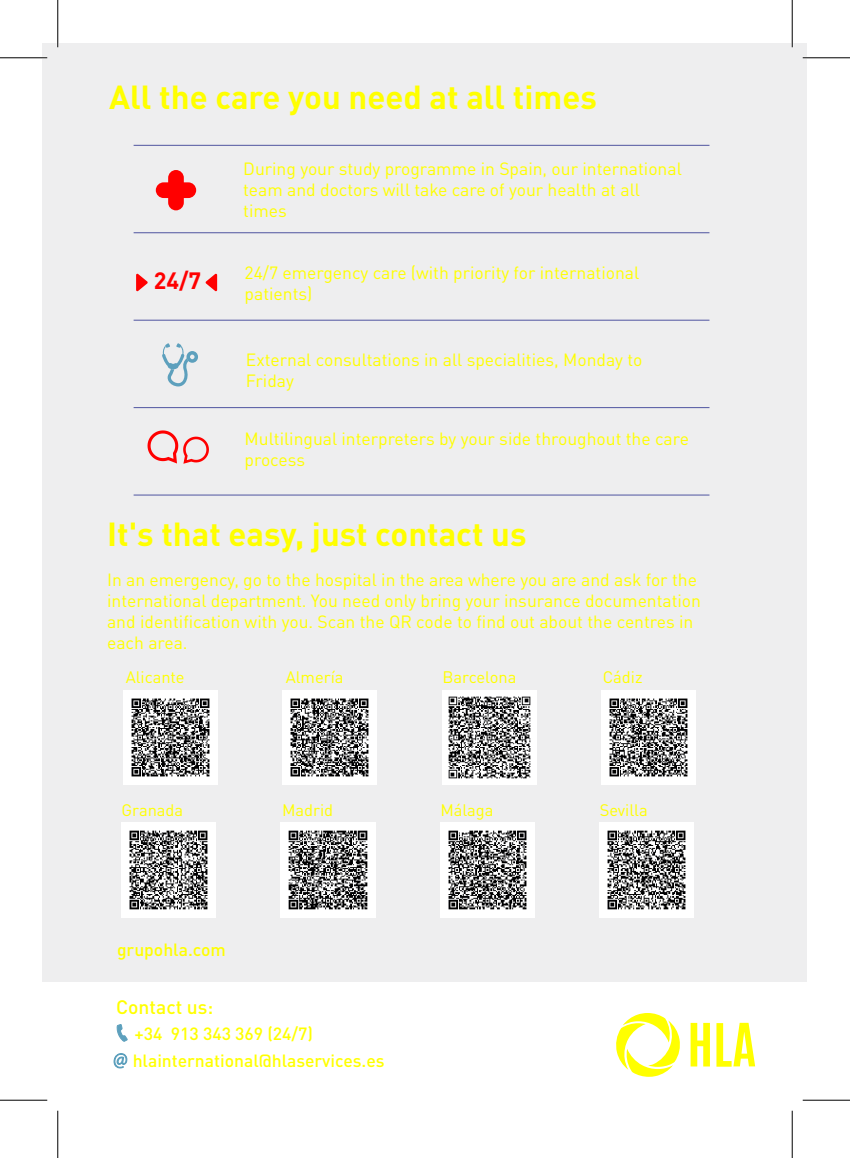
<style>
.page{position:relative;width:850px;height:1158px;background:#fff}
.page>*{position:absolute;margin:0;border:0;box-sizing:border-box;transform-origin:0 0}
.t1{font:700 32.9px "DIN Pro";color:#ff0}
.t2{font:700 23.28px "DIN Pro";color:#f00}
.t3{font:500 19.25px "DIN Pro";color:#ff0}
.t4{font:17.5px/21px "DIN Pro";color:#ff0}
.t5{font:500 17.5px/26.8px "DIN Pro";color:#ff0}
.t6{font:16.45px "DIN Pro";color:#ff0}
</style>
<div class="page">
<div style="left:43px;top:43px;width:764px;height:938px;background:#eeeeef"></div>
<svg style="left:690px;top:1022px;width:20px;height:44px"></svg>
<svg style="left:716px;top:1022px;width:39px;height:44px"></svg>
<svg style="left:616px;top:1013px;width:64px;height:63px"></svg>
<svg style="left:156px;top:170px;width:40px;height:40px"></svg>
<svg style="left:136px;top:273px;width:12px;height:18px"></svg>
<svg style="left:205px;top:273px;width:12px;height:18px"></svg>
<hr style="left:134px;top:232px;width:575px;height:1px;background:#4f54a0">
<hr style="left:134px;top:320px;width:575px;height:1px;background:#4f54a0">
<hr style="left:134px;top:407px;width:575px;height:1px;background:#4f54a0">
<svg style="left:162px;top:343px;width:36px;height:43px"></svg>
<svg style="left:147px;top:430px;width:62px;height:34px"></svg>
<hr style="left:134px;top:494px;width:575px;height:1px;background:#4f54a0">
<hr style="left:134px;top:145px;width:575px;height:1px;background:#4f54a0">
<svg style="left:114px;top:1053px;width:13px;height:14px"></svg>
<svg style="left:117px;top:1024px;width:10px;height:17px"></svg>
<img style="left:123px;top:690px;width:94px;height:94px">
<img style="left:283px;top:690px;width:94px;height:94px">
<img style="left:442px;top:690px;width:94px;height:94px">
<img style="left:601px;top:690px;width:94px;height:94px">
<img style="left:122px;top:822px;width:94px;height:94px">
<img style="left:281px;top:822px;width:94px;height:94px">
<img style="left:440px;top:822px;width:94px;height:94px">
<img style="left:600px;top:822px;width:94px;height:94px">
<hr style="left:0;top:57px;width:47px;height:2px;background:#fff">
<hr style="left:802px;top:57px;width:48px;height:2px;background:#fff">
<hr style="left:57px;top:0;width:2px;height:47px;background:#fff">
<hr style="left:791px;top:0;width:2px;height:47px;background:#fff">
<hr style="left:0;top:57px;width:47px;height:1px;background:#000">
<hr style="left:802px;top:57px;width:48px;height:1px;background:#000">
<hr style="left:0;top:1099px;width:47px;height:1px;background:#000">
<hr style="left:802px;top:1099px;width:48px;height:1px;background:#000">
<hr style="left:57px;top:0;width:1px;height:47px;background:#000">
<hr style="left:57px;top:1110px;width:1px;height:47px;background:#000">
<hr style="left:792px;top:0;width:1px;height:47px;background:#000">
<hr style="left:792px;top:1110px;width:1px;height:47px;background:#000">
<h1 class="t1" style="left:109px;top:83px;width:489px">All the care you need at all times</h1>
<p class="t4" style="left:243px;top:159px;width:440px">During your study programme in Spain, our international team and doctors will take care of your health at all times</p>
<h2 class="t2" style="left:154px;top:271px;width:49px">24/7</h2>
<p class="t4" style="left:245px;top:263px;width:396px">24/7 emergency care (with priority for international patients)</p>
<p class="t4" style="left:246px;top:350px;width:398px">External consultations in all specialities, Monday to<br>Friday</p>
<p class="t4" style="left:245px;top:429px;width:446px">Multilingual interpreters by your side throughout the care process</p>
<h1 class="t1" style="left:107px;top:520px;width:421px">It's that easy, just contact us</h1>
<p class="t4" style="left:107px;top:570px;width:595px">In an emergency, go to the hospital in the area where you are and ask for the international department. You need only bring your insurance documentation and identification with you. Scan the QR code to find out about the centres in each area.</p>
<p class="t6" style="left:126px;top:669px;width:60px">Alicante</p>
<p class="t6" style="left:286px;top:669px;width:59px">Almería</p>
<p class="t6" style="left:442px;top:670px;width:75px">Barcelona</p>
<p class="t6" style="left:603px;top:669px;width:41px">Cádiz</p>
<p class="t6" style="left:122px;top:802px;width:63px">Granada</p>
<p class="t6" style="left:282px;top:802px;width:53px">Madrid</p>
<p class="t6" style="left:440px;top:802px;width:55px">Málaga</p>
<p class="t6" style="left:599px;top:803px;width:50px">Sevilla</p>
<p class="t5" style="left:117px;top:937px;width:110px">grupohla.com</p>
<p class="t3" style="left:116px;top:998px;width:99px">Contact us:</p>
<p class="t5" style="left:133px;top:1021px;width:253px">+34 913 343 369 (24/7) hlainternational@hlaservices.es</p>
</div>
